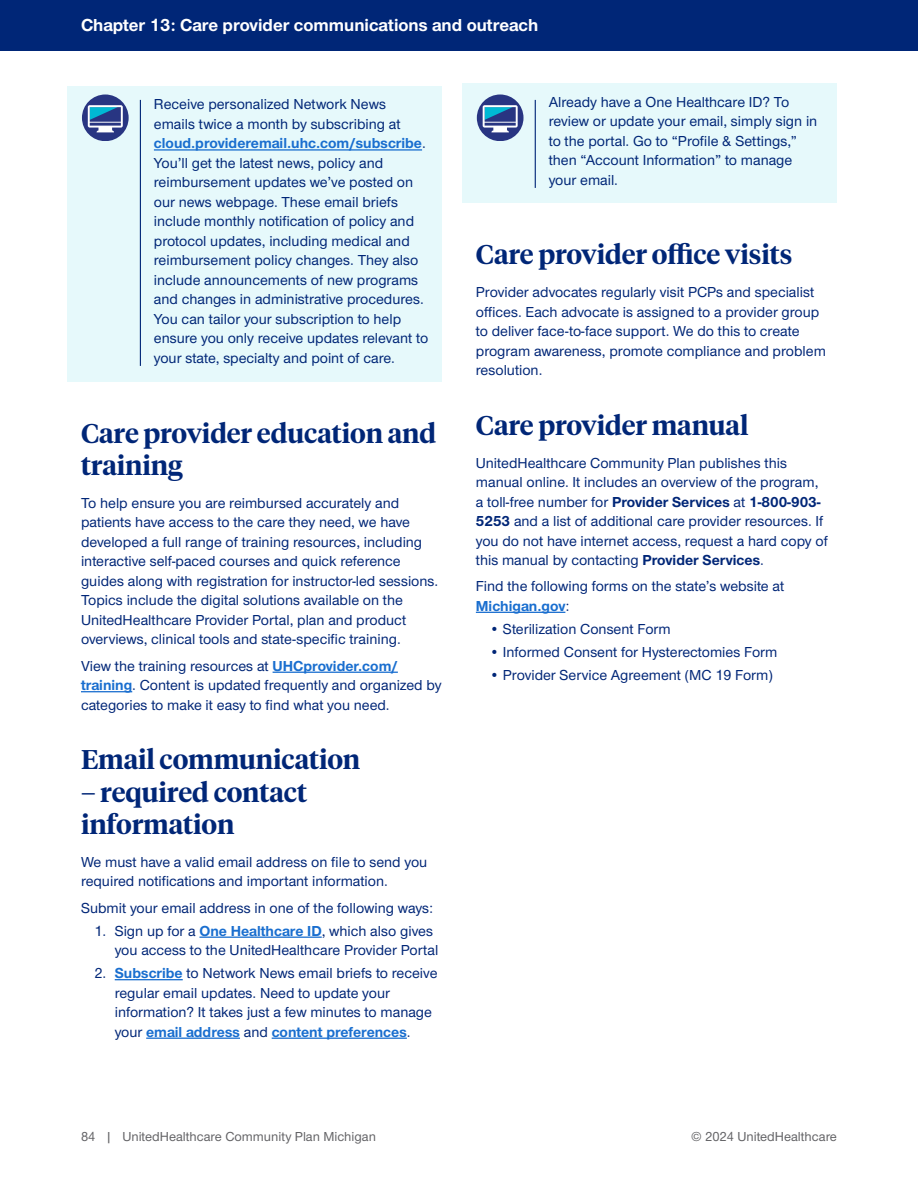
<style>
.page{position:relative;width:918px;height:1188px;background:#fff}
.page>*{position:absolute;margin:0;border:0;box-sizing:border-box;transform-origin:0 0}
.BLUE_MAIN_HEADER_NEW{font:600 27px/32.4px "UHC Serif Headline";letter-spacing:-.005em;color:#002677}
.BLUE_MAIN_HEADER{font:600 27px "UHC Serif Headline";letter-spacing:-.005em;color:#002677}
.t1{font:700 18px "UHC Sans";color:#fff}
.BODY{font:500 15px/19.5px "UHC Sans";color:#002677}
.BLUE_CALL-OUT_NEW{font:500 15px/19.5px "UHC Sans";color:#002677}
.t2{font:13.5px "UHC Sans";color:#636366}
.s1{font-weight:700;color:#196ecf}
.s2{font-weight:700}
</style>
<div class="page">
<div style="left:0;top:0;width:918px;height:51px;background:#002677"></div>
<div style="left:68px;top:86px;width:374px;height:295px;background:#e6f9fb"></div>
<hr style="left:154px;top:149px;width:268px;height:2px;background:#196ecf">
<hr style="left:273px;top:672px;width:125px;height:1px;background:#196ecf">
<hr style="left:81px;top:691px;width:51px;height:1px;background:#196ecf">
<hr style="left:199px;top:937px;width:123px;height:1px;background:#196ecf">
<hr style="left:115px;top:979px;width:68px;height:1px;background:#196ecf">
<hr style="left:146px;top:1038px;width:94px;height:1px;background:#196ecf">
<hr style="left:272px;top:1038px;width:135px;height:1px;background:#196ecf">
<div style="left:82px;top:95px;width:47px;height:46px;background:#283582;border-radius:50%"></div>
<svg style="left:88px;top:105px;width:35px;height:27px"></svg>
<hr style="left:140px;top:100px;width:1px;height:266px;background:#002677">
<div style="left:462px;top:83px;width:375px;height:120px;background:#e6f9fb"></div>
<hr style="left:476px;top:612px;width:89px;height:1px;background:#196ecf">
<div style="left:477px;top:95px;width:47px;height:46px;background:#283582;border-radius:50%"></div>
<svg style="left:483px;top:105px;width:35px;height:27px"></svg>
<hr style="left:535px;top:100px;width:1px;height:88px;background:#002677">
<p class="t1" style="left:81px;top:13px;width:459px">Chapter 13: Care provider communications and outreach</p>
<p class="BLUE_CALL-OUT_NEW" style="left:154px;top:94px;width:276px">Receive personalized Network News emails twice a month by subscribing at <span class="s1">cloud.provideremail.uhc.com/subscribe</span>.<br>You’ll get the latest news, policy and reimbursement updates we’ve posted on our news webpage. These email briefs include monthly notification of policy and protocol updates, including medical and reimbursement policy changes. They also include announcements of new programs and changes in administrative procedures.<br>You can tailor your subscription to help ensure you only receive updates relevant to your state, specialty and point of care.</p>
<p class="BLUE_MAIN_HEADER_NEW" style="left:81px;top:416px;width:357px">Care provider education and training</p>
<p class="BODY" style="left:81px;top:493px;width:359px">To help ensure you are reimbursed accurately and patients have access to the care they need, we have developed a full range of training resources, including interactive self-paced courses and quick reference guides along with registration for instructor-led sessions.<br>Topics include the digital solutions available on the UnitedHealthcare Provider Portal, plan and product overviews, clinical tools and state-specific training.</p>
<p class="BODY" style="left:81px;top:655px;width:362px">View the training resources at <span class="s1">UHCprovider.com/ training</span>. Content is updated frequently and organized by categories to make it easy to find what you need.</p>
<p class="BLUE_MAIN_HEADER_NEW" style="left:81px;top:742px;width:281px">Email communication</p>
<p class="BLUE_MAIN_HEADER_NEW" style="left:81px;top:774px;width:228px">– required contact information</p>
<p class="BODY" style="left:81px;top:852px;width:348px">We must have a valid email address on file to send you required notifications and important information.</p>
<p class="BODY" style="left:81px;top:897px;width:354px">Submit your email address in one of the following ways:</p>
<p class="BLUE_CALL-OUT_NEW" style="left:115px;top:920px;width:325px;text-indent:-20px">1. Sign up for a <span class="s1">One Healthcare ID</span>, which also gives you access to the UnitedHealthcare Provider Portal</p>
<p class="BLUE_CALL-OUT_NEW" style="left:115px;top:963px;width:324px;text-indent:-20px">2. <span class="s1">Subscribe</span> to Network News email briefs to receive regular email updates. Need to update your information? It takes just a few minutes to manage your <span class="s1">email address</span> and <span class="s1">content preferences</span>.</p>
<p class="BLUE_CALL-OUT_NEW" style="left:549px;top:91px;width:270px">Already have a One Healthcare ID? To review or update your email, simply sign in to the portal. Go to “Profile &amp; Settings,” then “Account Information” to manage your email.</p>
<p class="BLUE_MAIN_HEADER" style="left:476px;top:236px;width:318px">Care provider office visits</p>
<p class="BODY" style="left:476px;top:282px;width:352px">Provider advocates regularly visit PCPs and specialist offices. Each advocate is assigned to a provider group to deliver face-to-face support. We do this to create program awareness, promote compliance and problem resolution.</p>
<p class="BLUE_MAIN_HEADER" style="left:476px;top:406px;width:274px">Care provider manual</p>
<p class="BODY" style="left:476px;top:452px;width:354px">UnitedHealthcare Community Plan publishes this manual online. It includes an overview of the program, a toll-free number for <span class="s2">Provider Services</span> at <span class="s2">1-800-903- 5253</span> and a list of additional care provider resources. If you do not have internet access, request a hard copy of this manual by contacting <span class="s2">Provider Services</span>.</p>
<p class="BODY" style="left:476px;top:576px;width:310px">Find the following forms on the state’s website at<br><span class="s1">Michigan.gov</span>:</p>
<p class="BLUE_CALL-OUT_NEW" style="left:489px;top:618px;width:183px">• Sterilization Consent Form</p>
<p class="BLUE_CALL-OUT_NEW" style="left:489px;top:641px;width:290px">• Informed Consent for Hysterectomies Form</p>
<p class="BLUE_CALL-OUT_NEW" style="left:489px;top:664px;width:285px">• Provider Service Agreement (MC 19 Form)</p>
<p class="t2" style="left:81px;top:1128px;width:297px">84 | UnitedHealthcare Community Plan Michigan</p>
<p class="t2" style="left:691px;top:1128px;width:147px">© 2024 UnitedHealthcare</p>
</div>
